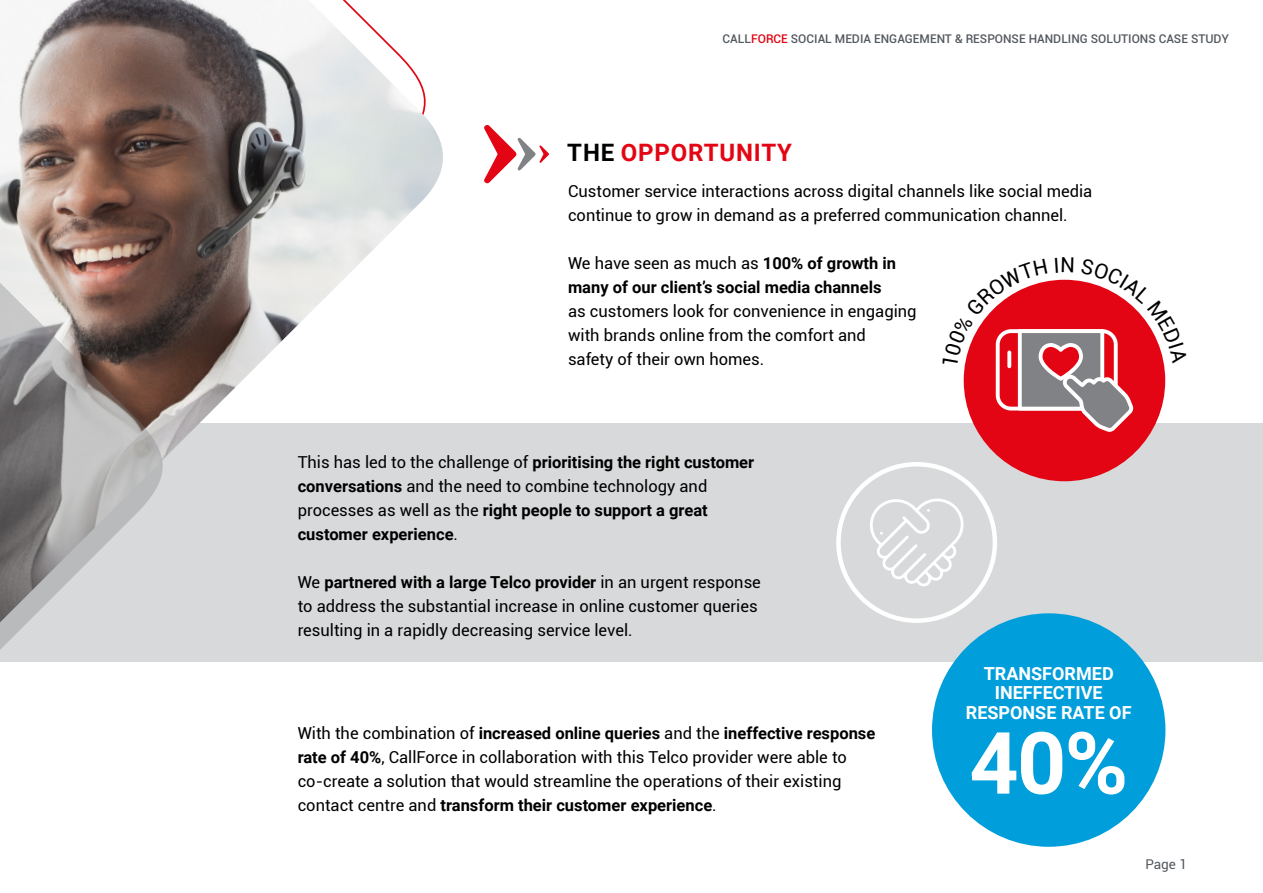
<style>
.page{position:relative;width:1263px;height:893px;background:#fff}
.page>*{position:absolute;margin:0;border:0;box-sizing:border-box;transform-origin:0 0}
.t1{font:700 85.95px "Roboto";color:#fff}
.t2{font:700 24px "Roboto";letter-spacing:.035em;color:#e30513}
.t3{font:700 18px/19.5px "Roboto";color:#fff;text-align:center}
.t4{font:16.5px/24px "Roboto";color:#000}
.t5{font:700 16.5px/24px "Roboto";color:#000}
.t6{font:13.5px "Roboto";color:#54595f}
.t7{font:500 12px "Roboto";color:#54595f}
.s1{color:#e30513}
.s2{color:#000}
.s3{font-weight:400}
.s4{font-weight:700}
</style>
<div class="page">
<div style="left:0;top:423px;width:1263px;height:238px;background:#d8d9da"></div>
<svg style="left:484px;top:125px;width:65px;height:58px"></svg>
<img style="left:172px;top:0;width:271px;height:450px">
<svg style="left:0;top:0;width:172px;height:662px"></svg>
<div style="left:932px;top:613px;width:233px;height:234px;background:#009edb;border-radius:50%"></div>
<div style="left:964px;top:280px;width:201px;height:201px;background:#e30513;border-radius:50%"></div>
<div style="left:836px;top:462px;width:161px;height:161px;border:4px solid #fff;border-radius:50%"></div>
<svg style="left:870px;top:498px;width:94px;height:88px"></svg>
<svg style="left:963px;top:279px;width:203px;height:153px"></svg>
<p class="t7" style="left:723px;top:30px;width:508px">CALL<span class="s1">FORCE</span> SOCIAL MEDIA ENGAGEMENT &amp; RESPONSE HANDLING SOLUTIONS CASE STUDY</p>
<h2 class="t2" style="left:567px;top:136px;width:226px"><span class="s2">THE</span> OPPORTUNITY</h2>
<p class="t4" style="left:568px;top:179px;width:526px">Customer service interactions across digital channels like social media continue to grow in demand as a preferred communication channel.</p>
<p class="t5" style="left:568px;top:251px;width:330px"><span class="s3">We have seen as much as</span> 100% of growth in many of our client’s social media channels</p>
<p class="t4" style="left:568px;top:299px;width:350px">as customers look for convenience in engaging with brands online from the comfort and<br>safety of their own homes.</p>
<p class="t5" style="left:298px;top:450px;width:458px"><span class="s3">This has led to the challenge of</span> prioritising the right customer conversations <span class="s3">and the need to combine technology and processes as well as the</span> right people to support a great customer experience<span class="s3">.</span></p>
<p class="t4" style="left:298px;top:570px;width:465px">We <span class="s4">partnered with a large Telco provider</span> in an urgent response to address the substantial increase in online customer queries resulting in a rapidly decreasing service level.</p>
<p class="t4" style="left:298px;top:721px;width:579px">With the combination of <span class="s4">increased online queries</span> and the <span class="s4">ineffective response rate of 40%</span>, CallForce in collaboration with this Telco provider were able to co-create a solution that would streamline the operations of their existing contact centre and <span class="s4">transform their customer experience</span>.</p>
<p class="t3" style="left:966px;top:663px;width:167px">TRANSFORMED<br>INEFFECTIVE<br>RESPONSE RATE OF</p>
<h1 class="t1" style="left:969px;top:703px;width:160px">40%</h1>
<p class="t6" style="left:1145px;top:855px;width:43px">Page 1</p>
</div>
